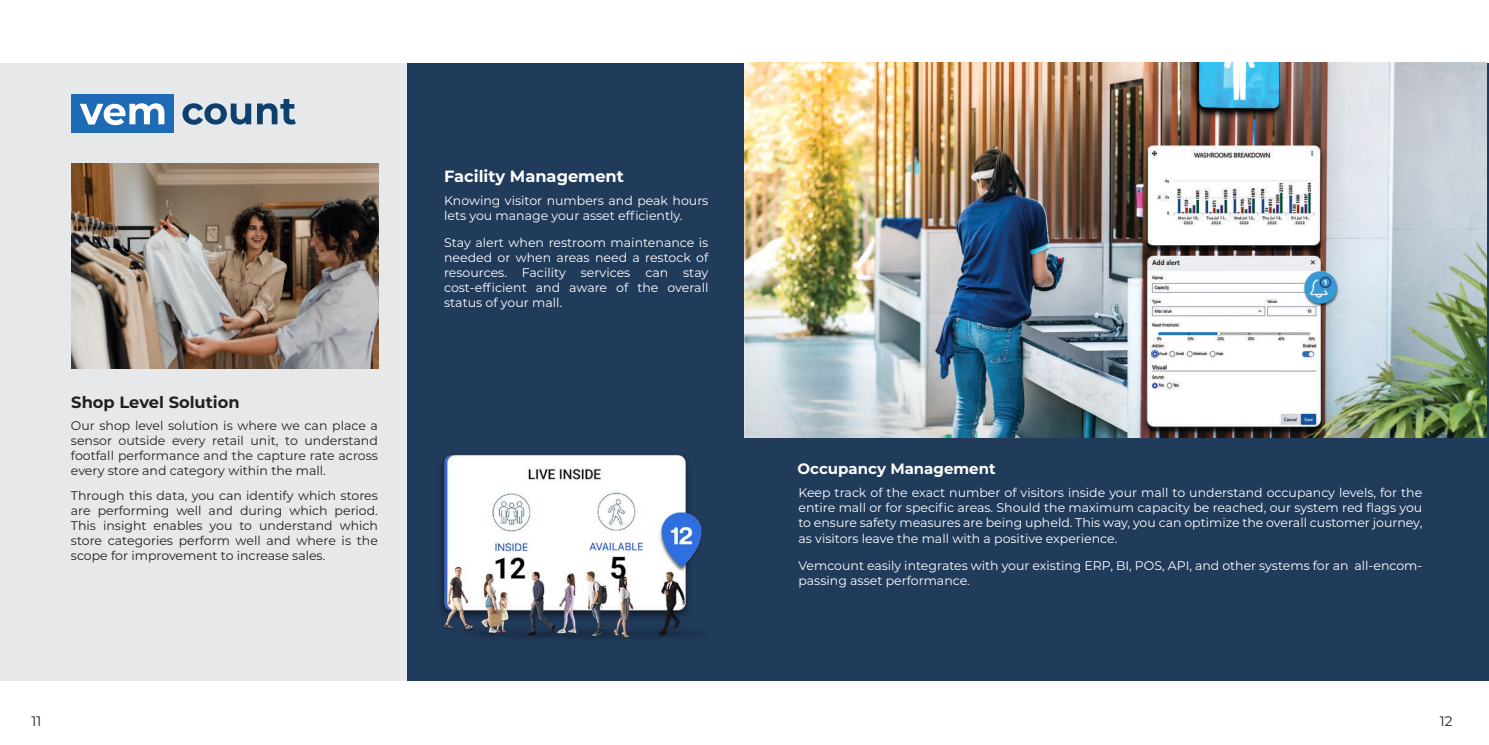
<style>
.page{position:relative;width:1489px;height:745px;background:#fff}
.page>*{position:absolute;margin:0;border:0;box-sizing:border-box;transform-origin:0 0}
.t1{font:700 16.25px "Montserrat";color:#fff}
.t2{font:700 16.25px "Montserrat";color:#231f20}
.t3{font:700 15px "Montserrat";color:#fff}
.t4{font:13.75px "Montserrat";color:#231f20}
.t5{font:12.5px/15px "Montserrat";color:#fff}
.t6{font:12.5px/15px "Montserrat";color:#231f20;text-align:justify}
</style>
<div class="page">
<div style="left:0;top:63px;width:745px;height:617px;background:#e7e8e9"></div>
<div style="left:408px;top:63px;width:1080px;height:617px;background:#213b5b"></div>
<img style="left:71px;top:163px;width:308px;height:205px">
<img style="left:744px;top:62px;width:742px;height:375px">
<img style="left:407px;top:433px;width:362px;height:211px">
<div style="left:71px;top:94px;width:103px;height:39px;background:#1d6ab5"></div>
<svg style="left:182px;top:103px;width:69px;height:22px"></svg>
<svg style="left:257px;top:99px;width:39px;height:25px"></svg>
<svg style="left:80px;top:103px;width:84px;height:22px"></svg>
<h1 class="t1" style="left:444px;top:164px;width:181px">Facility Management</h1>
<h1 class="t2" style="left:71px;top:390px;width:170px">Shop Level Solution</h1>
<p class="t6" style="left:71px;top:417px;width:308px">Our shop level solution is where we can place a sensor outside every retail unit, to understand footfall performance and the capture rate across every store and category within the mall.</p>
<p class="t6" style="left:71px;top:487px;width:308px">Through this data, you can identify which stores are performing well and during which period.<br>This insight enables you to understand which store categories perform well and where is the scope for improvement to increase sales.</p>
<p class="t5" style="left:444px;top:192px;width:266px">Knowing visitor numbers and peak hours lets you manage your asset efficiently.</p>
<p class="t5" style="left:444px;top:235px;width:266px;text-align:justify">Stay alert when restroom maintenance is needed or when areas need a restock of resources. Facility services can stay cost-efficient and aware of the overall status of your mall.</p>
<p class="t3" style="left:797px;top:457px;width:199px">Occupancy Management</p>
<p class="t5" style="left:798px;top:484px;width:625px;text-align:justify">Keep track of the exact number of visitors inside your mall to understand occupancy levels, for the entire mall or for specific areas. Should the maximum capacity be reached, our system red flags you to ensure safety measures are being upheld. This way, you can optimize the overall customer journey, as visitors leave the mall with a positive experience.</p>
<p class="t5" style="left:798px;top:557px;width:625px">Vemcount easily integrates with your existing ERP, BI, POS, API, and other systems for an all-encom&shy;passing asset performance.</p>
<p class="t4" style="left:32px;top:711px;width:11px">11</p>
<p class="t4" style="left:1439px;top:711px;width:14px">12</p>
</div>
